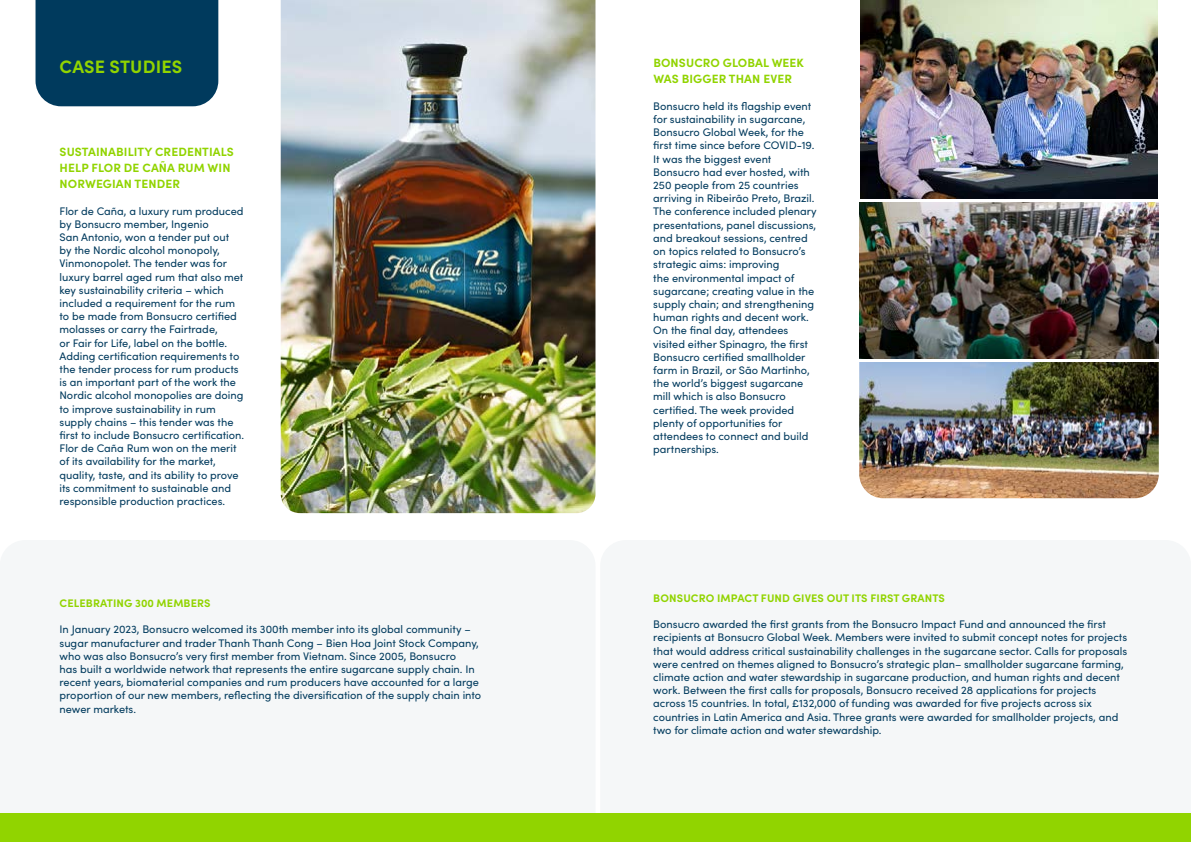
<style>
.page{position:relative;width:1191px;height:842px;background:#fff}
.page>*{position:absolute;margin:0;border:0;box-sizing:border-box;transform-origin:0 0}
.t1{font:700 18px "Sofia Pro";letter-spacing:.01em;color:#91d400}
.t2{font:700 12px/16px "Sofia Pro";letter-spacing:.01em;color:#91d400}
.t3{font:11px/13.2px "Sofia Pro";color:#003a5d}
.t4{font:700 11px "Sofia Pro";letter-spacing:.01em;color:#91d400}
</style>
<div class="page">
<div style="left:36px;top:0;width:182px;height:106px;background:#003a5d"></div>
<img style="left:281px;top:0;width:314px;height:513px">
<img style="left:859px;top:362px;width:299px;height:136px">
<div style="left:0;top:814px;width:1191px;height:28px;background:#91d400"></div>
<img style="left:860px;top:203px;width:298px;height:155px">
<img style="left:860px;top:0;width:297px;height:198px">
<h1 class="t1" style="left:60px;top:52px;width:124px">CASE STUDIES</h1>
<p class="t2" style="left:60px;top:143px;width:176px">SUSTAINABILITY CREDENTIALS<br>HELP FLOR DE CAÑA RUM WIN<br>NORWEGIAN TENDER</p>
<p class="t3" style="left:60px;top:203px;width:186px">Flor de Caña, a luxury rum produced by Bonsucro member, Ingenio<br>San Antonio, won a tender put out<br>by the Nordic alcohol monopoly, Vinmonopolet. The tender was for luxury barrel aged rum that also met key sustainability criteria – which included a requirement for the rum to be made from Bonsucro certified molasses or carry the Fairtrade,<br>or Fair for Life, label on the bottle.<br>Adding certification requirements to the tender process for rum products is an important part of the work the Nordic alcohol monopolies are doing to improve sustainability in rum supply chains – this tender was the first to include Bonsucro certification.<br>Flor de Caña Rum won on the merit of its availability for the market, quality, taste, and its ability to prove its commitment to sustainable and responsible production practices.</p>
<p class="t4" style="left:60px;top:595px;width:153px">CELEBRATING 300 MEMBERS</p>
<p class="t3" style="left:60px;top:622px;width:423px">In January 2023, Bonsucro welcomed its 300th member into its global community – sugar manufacturer and trader Thanh Thanh Cong – Bien Hoa Joint Stock Company, who was also Bonsucro’s very first member from Vietnam. Since 2005, Bonsucro<br>has built a worldwide network that represents the entire sugarcane supply chain. In recent years, biomaterial companies and rum producers have accounted for a large proportion of our new members, reflecting the diversification of the supply chain into newer markets.</p>
<p class="t2" style="left:653px;top:54px;width:152px">BONSUCRO GLOBAL WEEK<br>WAS BIGGER THAN EVER</p>
<p class="t3" style="left:653px;top:99px;width:165px">Bonsucro held its flagship event for sustainability in sugarcane,<br>Bonsucro Global Week, for the first time since before COVID-19.<br>It was the biggest event<br>Bonsucro had ever hosted, with<br>250 people from 25 countries arriving in Ribeirão Preto, Brazil.<br>The conference included plenary presentations, panel discussions, and breakout sessions, centred on topics related to Bonsucro’s strategic aims: improving<br>the environmental impact of sugarcane; creating value in the supply chain; and strengthening human rights and decent work.<br>On the final day, attendees visited either Spinagro, the first<br>Bonsucro certified smallholder farm in Brazil, or São Martinho, the world’s biggest sugarcane mill which is also Bonsucro certified. The week provided plenty of opportunities for attendees to connect and build partnerships.</p>
<p class="t4" style="left:653px;top:589px;width:293px">BONSUCRO IMPACT FUND GIVES OUT ITS FIRST GRANTS</p>
<p class="t3" style="left:653px;top:617px;width:475px">Bonsucro awarded the first grants from the Bonsucro Impact Fund and announced the first recipients at Bonsucro Global Week. Members were invited to submit concept notes for projects that would address critical sustainability challenges in the sugarcane sector. Calls for proposals were centred on themes aligned to Bonsucro’s strategic plan– smallholder sugarcane farming, climate action and water stewardship in sugarcane production, and human rights and decent work. Between the first calls for proposals, Bonsucro received 28 applications for projects across 15 countries. In total, £132,000 of funding was awarded for five projects across six countries in Latin America and Asia. Three grants were awarded for smallholder projects, and two for climate action and water stewardship.</p>
</div>
